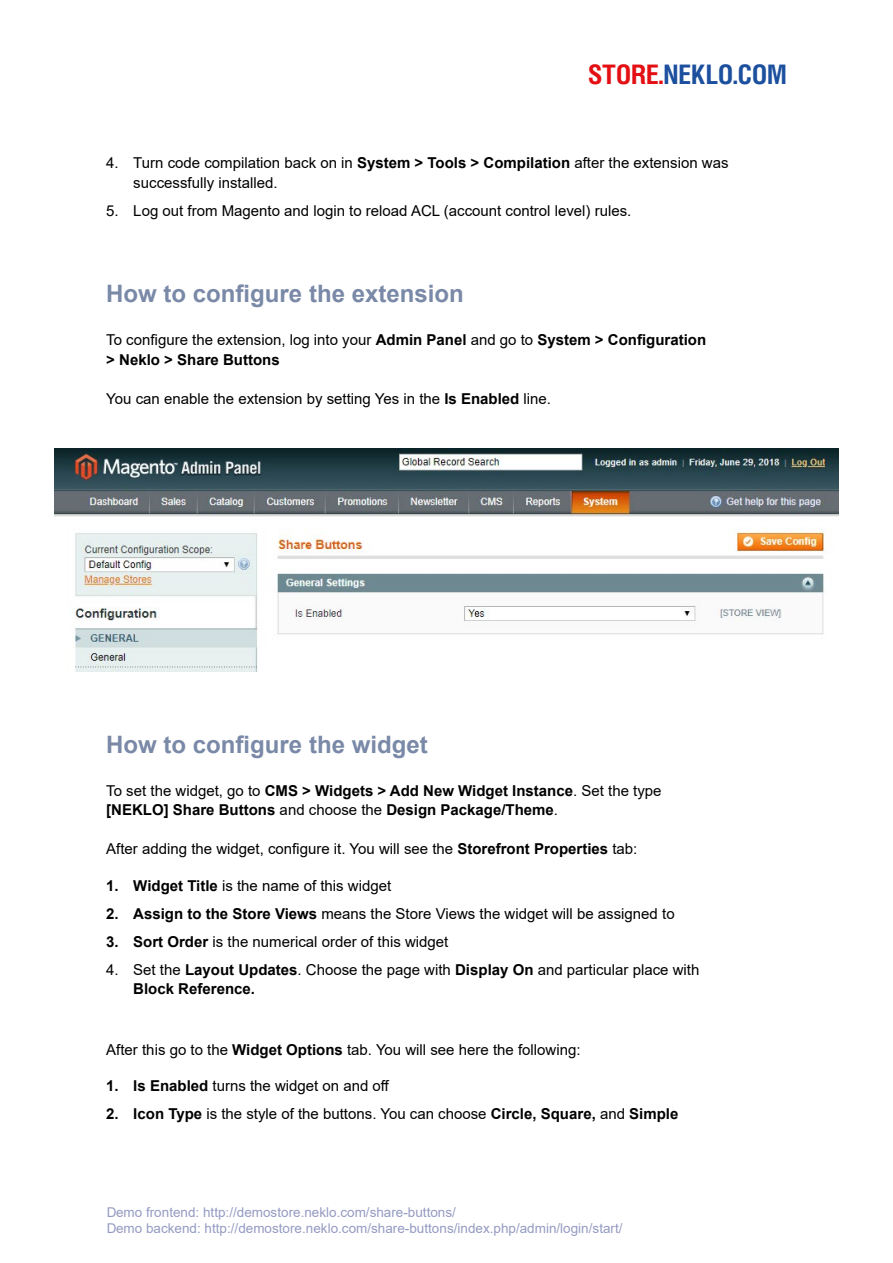
<style>
.page{position:relative;width:893px;height:1263px;background:#fff}
.page>*{position:absolute;margin:0;border:0;box-sizing:border-box;transform-origin:0 0}
.t1{font:27px "War Helios Cond C Bold";color:#1c4f9e}
.t2{font:700 24px "Arial";color:#7989a7}
.t3{font:15px/19.5px "Arial";color:#000}
.t4{font:700 15px/19.5px "Arial";color:#000}
.t5{font:13.5px/16.5px "Arial";color:#283583}
.s1{color:#e30f13}
.s2{font-weight:700}
.s3{font-weight:400}
</style>
<div class="page">
<img style="left:54px;top:449px;width:785px;height:223px">
<h1 class="t1" style="left:588px;top:57px;width:200px"><span class="s1">STORE.</span>NEKLO.COM</h1>
<p class="t3" style="left:133px;top:153px;width:597px;text-indent:-27px">4. Turn code compilation back on in <span class="s2">System &gt; Tools &gt; Compilation</span> after the extension was successfully installed.</p>
<p class="t3" style="left:106px;top:201px;width:527px">5. Log out from Magento and login to reload ACL (account control level) rules.</p>
<h2 class="t2" style="left:106px;top:277px;width:359px">How to configure the extension</h2>
<p class="t4" style="left:106px;top:330px;width:601px"><span class="s3">To configure the extension, log into your</span> Admin Panel <span class="s3">and go to</span> System &gt; Configuration &gt; Neklo &gt; Share Buttons</p>
<p class="t3" style="left:106px;top:388px;width:446px">You can enable the extension by setting Yes in the <span class="s2">Is Enabled</span> line.</p>
<h2 class="t2" style="left:106px;top:727px;width:323px">How to configure the widget</h2>
<p class="t4" style="left:106px;top:781px;width:557px"><span class="s3">To set the widget, go to</span> CMS &gt; Widgets &gt; Add New Widget Instance<span class="s3">. Set the type </span>[NEKLO] Share Buttons <span class="s3">and choose the</span> Design Package/Theme<span class="s3">.</span></p>
<p class="t3" style="left:106px;top:839px;width:533px">After adding the widget, configure it. You will see the <span class="s2">Storefront Properties</span> tab:</p>
<p class="t3" style="left:106px;top:876px;width:287px"><span class="s2">1. Widget Title</span> is the name of this widget</p>
<p class="t3" style="left:106px;top:904px;width:570px"><span class="s2">2. Assign to the Store Views</span> means the Store Views the widget will be assigned to</p>
<p class="t3" style="left:106px;top:932px;width:344px"><span class="s2">3. Sort Order</span> is the numerical order of this widget</p>
<p class="t3" style="left:133px;top:960px;width:568px;text-indent:-27px">4. Set the <span class="s2">Layout Updates</span>. Choose the page with <span class="s2">Display On</span> and particular place with<br><span class="s2">Block Reference.</span></p>
<p class="t3" style="left:106px;top:1040px;width:476px">After this go to the <span class="s2">Widget Options</span> tab. You will see here the following:</p>
<p class="t3" style="left:106px;top:1076px;width:285px"><span class="s2">1. Is Enabled</span> turns the widget on and off</p>
<p class="t3" style="left:106px;top:1104px;width:574px"><span class="s2">2. Icon Type</span> is the style of the buttons. You can choose <span class="s2">Circle, Square,</span> and <span class="s2">Simple</span></p>
<p class="t5" style="left:106px;top:1204px;width:518px">Demo frontend: http://demostore.neklo.com/share-buttons/<br>Demo backend: http://demostore.neklo.com/share-buttons/index.php/admin/login/start/</p>
</div>
